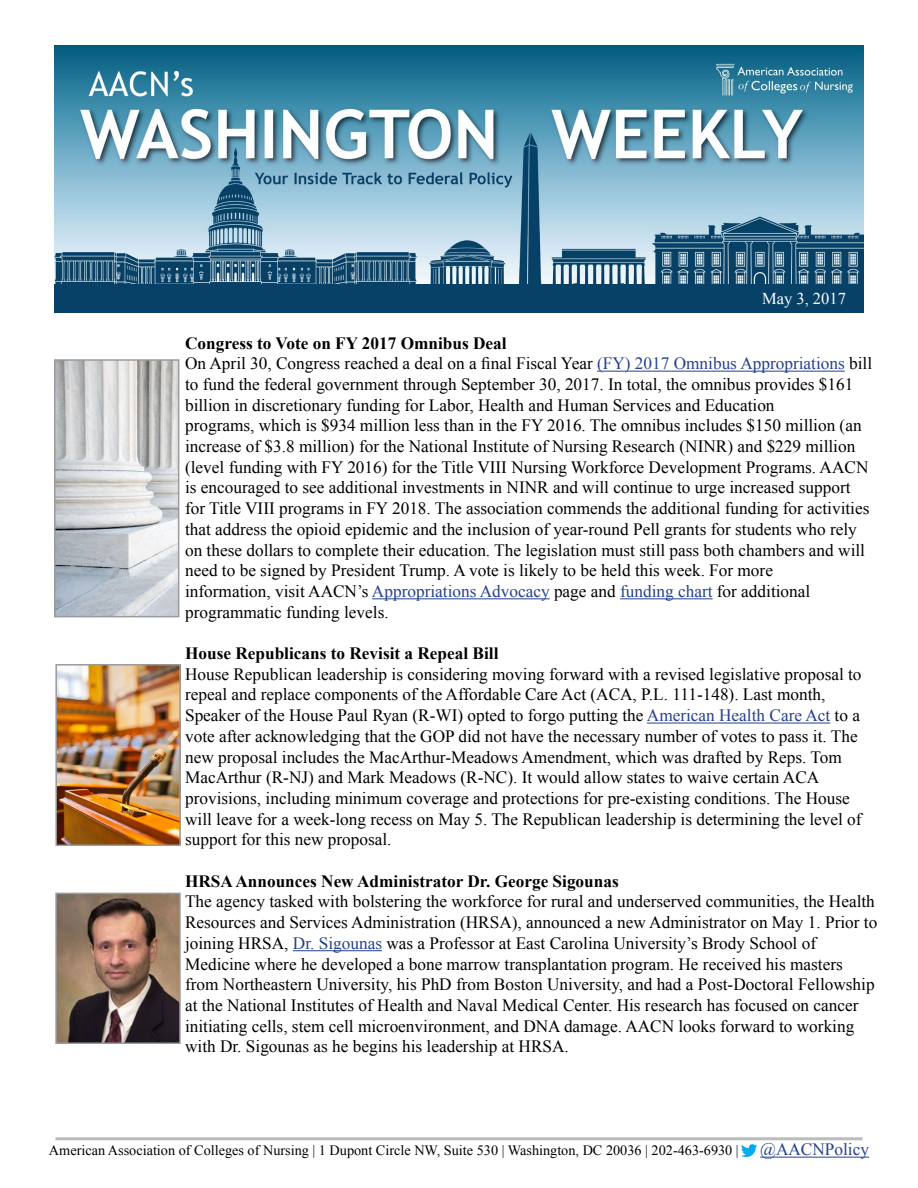
<style>
.page{position:relative;width:918px;height:1188px;background:#fff}
.page>*{position:absolute;margin:0;border:0;box-sizing:border-box;transform-origin:0 0}
.t1{font:17.25px/20.7px "Times New Roman";color:#000}
.t2{font:700 17.25px "Times New Roman";color:#000}
.t3{font:16.5px "Times New Roman";color:#fff}
.t4{font:14.25px "Times New Roman";color:#000}
.s1{font-weight:700}
.s2{color:#25408f}
.s3{font-size:17.25px;color:#25408f}
</style>
<div class="page">
<hr style="left:760px;top:1157px;width:109px;height:1px;background:#25408f">
<hr style="left:55px;top:1137px;width:808px;height:3px;background:#babcbe">
<img style="left:741px;top:1144px;width:16px;height:13px">
<img style="left:54px;top:46px;width:810px;height:238px">
<div style="left:54px;top:284px;width:810px;height:29px;background:#074168"></div>
<hr style="left:597px;top:371px;width:248px;height:1px;background:#25408f">
<hr style="left:372px;top:598px;width:178px;height:1px;background:#25408f">
<hr style="left:620px;top:598px;width:93px;height:1px;background:#25408f">
<hr style="left:647px;top:723px;width:183px;height:1px;background:#25408f">
<hr style="left:293px;top:950px;width:89px;height:1px;background:#25408f">
<img style="left:57px;top:362px;width:119px;height:252px">
<div style="left:54px;top:359px;width:125px;height:258px;border:2px solid #999b9e"></div>
<img style="left:58px;top:667px;width:120px;height:176px">
<div style="left:55px;top:664px;width:126px;height:182px;border:2px solid #999b9e"></div>
<img style="left:58px;top:896px;width:120px;height:145px">
<div style="left:55px;top:893px;width:126px;height:151px;border:2px solid #999b9e"></div>
<p class="t3" style="left:762px;top:287px;width:85px">May 3, 2017</p>
<p class="t1" style="left:185px;top:332px;width:689px"><span class="s1">Congress to Vote on FY 2017 Omnibus Deal<br></span>On April 30, Congress reached a deal on a final Fiscal Year <span class="s2">(FY) 2017 Omnibus Appropriations</span> bill to fund the federal government through September 30, 2017. In total, the omnibus provides $161 billion in discretionary funding for Labor, Health and Human Services and Education<br>programs, which is $934 million less than in the FY 2016. The omnibus includes $150 million (an increase of $3.8 million) for the National Institute of Nursing Research (NINR) and $229 million (level funding with FY 2016) for the Title VIII Nursing Workforce Development Programs. AACN is encouraged to see additional investments in NINR and will continue to urge increased support for Title VIII programs in FY 2018. The association commends the additional funding for activities that address the opioid epidemic and the inclusion of year-round Pell grants for students who rely on these dollars to complete their education. The legislation must still pass both chambers and will need to be signed by President Trump. A vote is likely to be held this week. For more<br>information, visit AACN’s <span class="s2">Appropriations Advocacy</span> page and <span class="s2">funding chart</span> for additional programmatic funding levels.</p>
<p class="t2" style="left:185px;top:641px;width:315px">House Republicans to Revisit a Repeal Bill</p>
<p class="t1" style="left:185px;top:663px;width:678px">House Republican leadership is considering moving forward with a revised legislative proposal to repeal and replace components of the Affordable Care Act (ACA, P.L. 111-148). Last month, Speaker of the House Paul Ryan (R-WI) opted to forgo putting the <span class="s2">American Health Care Act</span> to a vote after acknowledging that the GOP did not have the necessary number of votes to pass it. The new proposal includes the MacArthur-Meadows Amendment, which was drafted by Reps. Tom MacArthur (R-NJ) and Mark Meadows (R-NC). It would allow states to waive certain ACA provisions, including minimum coverage and protections for pre-existing conditions. The House will leave for a week-long recess on May 5. The Republican leadership is determining the level of support for this new proposal.</p>
<p class="t2" style="left:185px;top:869px;width:435px">HRSA Announces New Administrator Dr. George Sigounas</p>
<p class="t1" style="left:185px;top:891px;width:694px">The agency tasked with bolstering the workforce for rural and underserved communities, the Health Resources and Services Administration (HRSA), announced a new Administrator on May 1. Prior to joining HRSA, <span class="s2">Dr. Sigounas</span> was a Professor at East Carolina University’s Brody School of Medicine where he developed a bone marrow transplantation program. He received his masters from Northeastern University, his PhD from Boston University, and had a Post-Doctoral Fellowship at the National Institutes of Health and Naval Medical Center. His research has focused on cancer initiating cells, stem cell microenvironment, and DNA damage. AACN looks forward to working with Dr. Sigounas as he begins his leadership at HRSA.</p>
<p class="t4" style="left:49px;top:1141px;width:822px">American Association of Colleges of Nursing | 1 Dupont Circle NW, Suite 530 | Washington, DC 20036 | 202-463-6930 | <span class="s3">@AACNPolicy</span></p>
</div>
